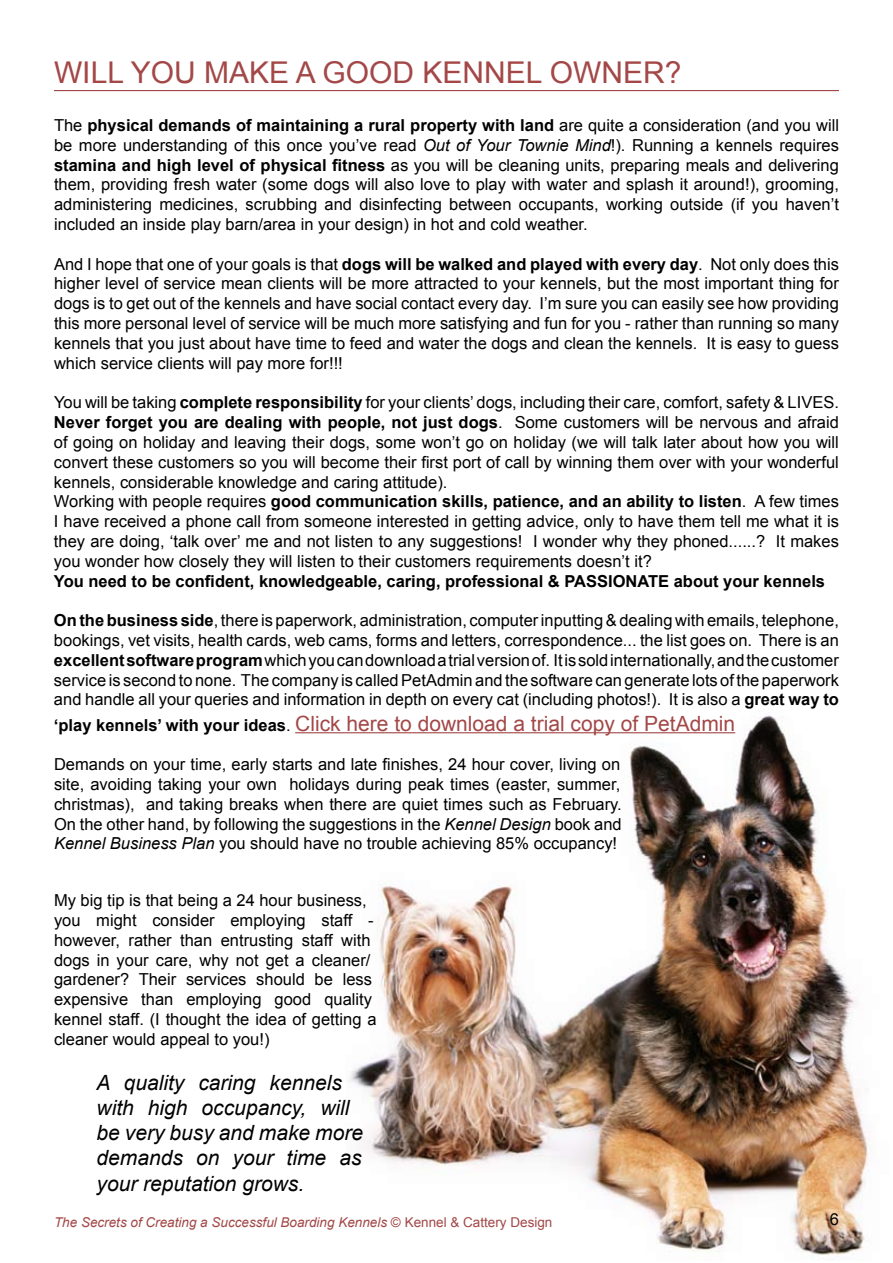
<style>
.page{position:relative;width:893px;height:1263px;background:#fff}
.page>*{position:absolute;margin:0;border:0;box-sizing:border-box;transform-origin:0 0}
.t1{font:30px "Arial";color:#a34747}
.t2{font:italic 21px/25.2px "Arial";color:#000}
.t3{font:21px "Arial";color:#a34747}
.t4{font:16.5px/19.8px "Arial";color:#000;text-align:justify}
.t5{font:700 16.5px "Arial";color:#000}
.t6{font:italic 13.5px "Arial";color:#a34747}
.s1{font-weight:700}
.s2{font-style:italic}
.s3{font-weight:700;font-size:16.5px;color:#000}
.s4{font-size:16.5px;color:#000}
.s5{font-style:normal}
</style>
<div class="page">
<img style="left:346px;top:715px;width:526px;height:545px">
<hr style="left:54px;top:90px;width:785px;height:1px;background:#a34747">
<hr style="left:295px;top:732px;width:440px;height:1px;background:#a34747">
<h1 class="t1" style="left:54px;top:52px;width:99px">Wi ll you</h1>
<h1 class="t1" style="left:204px;top:52px;width:22px">make</h1>
<h1 class="t1" style="left:296px;top:52px;width:50px">a good</h1>
<h1 class="t1" style="left:422px;top:52px;width:21px">kenne</h1>
<h1 class="t1" style="left:526px;top:52px;width:48px">l owne</h1>
<h1 class="t1" style="left:643px;top:52px;width:40px">r?</h1>
<p class="t4" style="left:54px;top:116px;width:786px">The <span class="s1">physical demands of maintaining a rural property with land</span> are quite a consideration (and you will be more understanding of this once you’ve read <span class="s2">Out of Your Townie Mind</span>!). Running a kennels requires <span class="s1">stamina and high level of physical fitness</span> as you will be cleaning units, preparing meals and delivering them, providing fresh water (some dogs will also love to play with water and splash it around!), grooming, administering medicines, scrubbing and disinfecting between occupants, working outside (if you haven’t included an inside play barn/area in your design) in hot and cold weather.</p>
<p class="t4" style="left:54px;top:254px;width:787px">And I hope that one of your goals is that <span class="s1">dogs will be walked and played with every day</span>. Not only does this higher level of service mean clients will be more attracted to your kennels, but the most important thing for dogs is to get out of the kennels and have social contact every day. I’m sure you can easily see how providing this more personal level of service will be much more satisfying and fun for you - rather than running so many kennels that you just about have time to feed and water the dogs and clean the kennels. It is easy to guess which service clients will pay more for!!!</p>
<p class="t4" style="left:54px;top:393px;width:786px;text-align:left">You will be taking <span class="s1">complete responsibility</span> for your clients’ dogs, including their care, comfort, safety &amp; LIVES.<br><span class="s1">Never forget you are dealing with people, not just dogs</span>. Some customers will be nervous and afraid of going on holiday and leaving their dogs, some won’t go on holiday (we will talk later about how you will convert these customers so you will become their first port of call by winning them over with your wonderful kennels, considerable knowledge and caring attitude).<br>Working with people requires <span class="s1">good communication skills, patience, and an ability to listen</span>. A few times I have received a phone call from someone interested in getting advice, only to have them tell me what it is they are doing, ‘talk over’ me and not listen to any suggestions! I wonder why they phoned......? It makes you wonder how closely they will listen to their customers requirements doesn’t it?</p>
<p class="t5" style="left:54px;top:570px;width:773px">You need to be confident, knowledgeable, caring, professional &amp; PASSIONATE about your kennels</p>
<p class="t4" style="left:54px;top:611px;width:787px"><span class="s1">On the business side</span>, there is paperwork, administration, computer inputting &amp; dealing with emails, telephone, bookings, vet visits, health cards, web cams, forms and letters, correspondence... the list goes on. There is an <span class="s1">excellent software program</span> which you can download a trial version of. It is sold internationally, and the customer service is second to none. The company is called PetAdmin and the software can generate lots of the paperwork and handle all your queries and information in depth on every cat (including photos!). It is also a <span class="s1">great way to</span></p>
<p class="t3" style="left:54px;top:709px;width:683px"><span class="s3">‘play kennels’ with your ideas</span><span class="s4">.</span> Click here to download a trial copy of PetAdmin</p>
<p class="t4" style="left:54px;top:755px;width:569px">Demands on your time, early starts and late finishes, 24 hour cover, living on site, avoiding taking your own holidays during peak times (easter, summer, christmas), and taking breaks when there are quiet times such as February.<br>On the other hand, by following the suggestions in the <span class="s2">Kennel Design</span> book and <span class="s2">Kennel Business Plan</span> you should have no trouble achieving 85% occupancy!</p>
<p class="t4" style="left:54px;top:890px;width:324px;text-align:left">My big tip is that being a 24 hour business, you might consider employing staff - however, rather than entrusting staff with dogs in your care, why not get a cleaner/ gardener? Their services should be less expensive than employing good quality kennel staff. (I thought the idea of getting a cleaner would appeal to you!)</p>
<p class="t2" style="left:97px;top:1070px;width:268px">A quality caring kennels with high occupancy, will be very busy and make more demands on your time as your reputation grows.</p>
<p class="t6" style="left:54px;top:1213px;width:500px">The Secrets of Creating a Successful Boarding Kennels <span class="s5">© Kennel &amp; Cattery Design</span></p>
<p class="t4" style="left:830px;top:1209px;width:11px">6</p>
</div>
